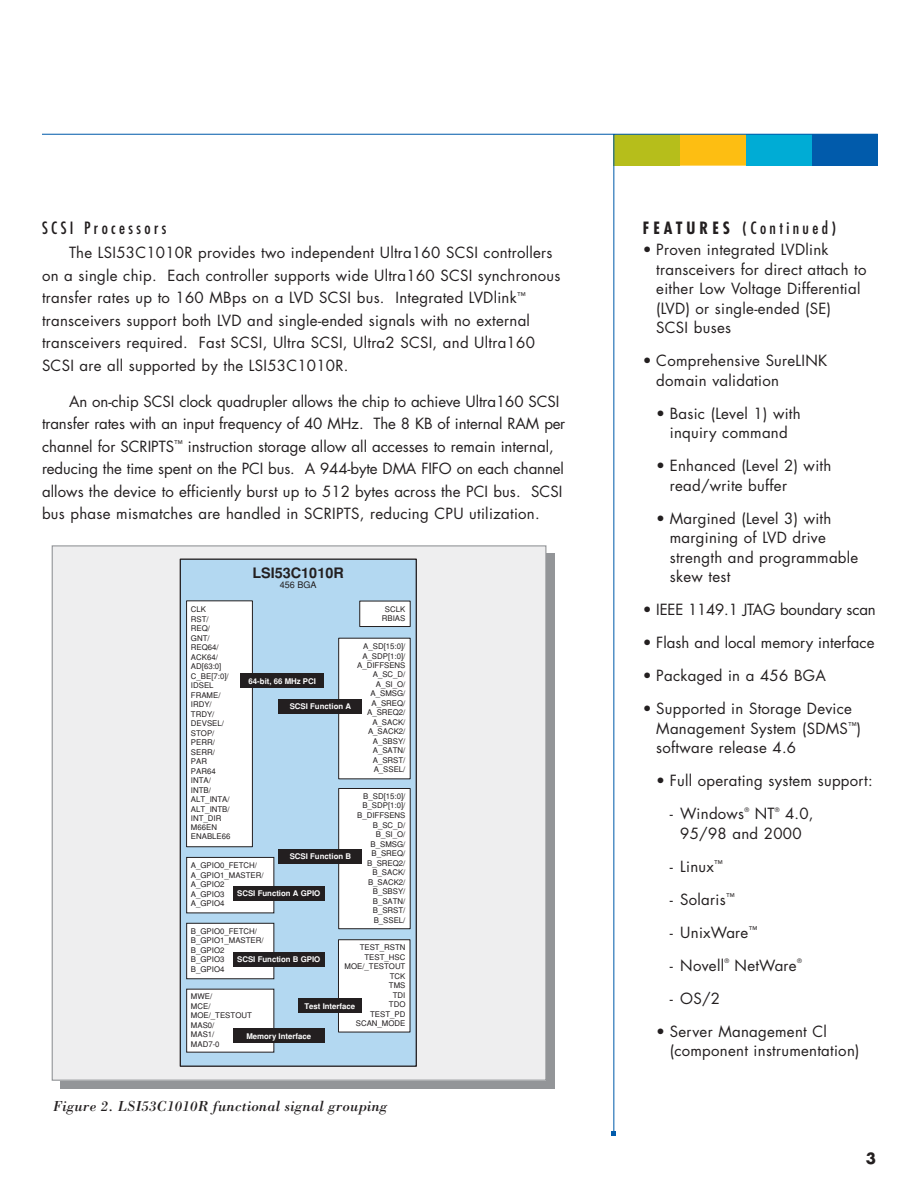
<style>
.page{position:relative;width:918px;height:1188px;background:#fff}
.page>*{position:absolute;margin:0;border:0;box-sizing:border-box;transform-origin:0 0}
.t1{font:condensed 16.5px "Futura";letter-spacing:.205em;color:#231f20}
.t2{font:15px/19.5px "A1 e+DAPLML+Futura";letter-spacing:.02em;color:#231f20}
.t3{font:15px/22.5px "A1 e+DAPLML+Futura";color:#231f20}
.t4{font:italic 15px "Bodoni";letter-spacing:.01em;color:#231f20}
.t5{font:15px "A1 e+DAPLML+Futura";letter-spacing:-.01em;color:#231f20}
.t6{font:700 15px "Futura";color:#231f20}
.t7{font:700 14.4px "Helvetica";color:#231f20}
.t8{font:9.15px "Helvetica";color:#231f20}
.t9{font:7.8px/9.4px "Helvetica";color:#231f20}
.t10{font:700 7.8px "Helvetica";color:#fff}
.t11{font:6px "Futura";color:#231f20}
.s1{font-weight:700}
.s2{font-family:"Futura"}
</style>
<div class="page">
<div style="left:680px;top:134px;width:66px;height:32px;background:#fdbe12"></div>
<div style="left:746px;top:134px;width:66px;height:32px;background:#00acd5"></div>
<div style="left:812px;top:134px;width:66px;height:32px;background:#015bab"></div>
<div style="left:614px;top:134px;width:66px;height:32px;background:#b6be1b"></div>
<hr style="left:42px;top:134px;width:836px;height:1px;background:#015bab">
<hr style="left:613px;top:134px;width:1px;height:999px;background:#015bab">
<svg style="left:612px;top:1131px;width:4px;height:4px"></svg>
<div style="left:60px;top:554px;width:495px;height:535px;background:#939598"></div>
<div style="left:52px;top:546px;width:494px;height:534px;background:#eeeeef"></div>
<div style="left:180px;top:559px;width:236px;height:507px;background:#b3d8f1"></div>
<div style="left:180px;top:559px;width:237px;height:508px;border:1px solid #231f20"></div>
<div style="left:187px;top:601px;width:65px;height:246px;background:#fff"></div>
<div style="left:186px;top:601px;width:67px;height:246px;border:1px solid #231f20"></div>
<div style="left:339px;top:638px;width:71px;height:141px;background:#fff"></div>
<div style="left:338px;top:638px;width:73px;height:141px;border:1px solid #231f20"></div>
<div style="left:360px;top:601px;width:50px;height:26px;background:#fff"></div>
<div style="left:359px;top:601px;width:52px;height:26px;border:1px solid #231f20"></div>
<div style="left:187px;top:857px;width:87px;height:56px;background:#fff"></div>
<div style="left:186px;top:857px;width:88px;height:56px;border:1px solid #231f20"></div>
<div style="left:187px;top:923px;width:87px;height:56px;background:#fff"></div>
<div style="left:186px;top:923px;width:88px;height:56px;border:1px solid #231f20"></div>
<div style="left:187px;top:989px;width:87px;height:63px;background:#fff"></div>
<div style="left:240px;top:673px;width:84px;height:15px;background:#231f20"></div>
<div style="left:278px;top:699px;width:84px;height:14px;background:#231f20"></div>
<div style="left:338px;top:940px;width:72px;height:92px;background:#fff"></div>
<div style="left:338px;top:939px;width:72px;height:93px;border:1px solid #231f20"></div>
<div style="left:339px;top:788px;width:71px;height:141px;background:#fff"></div>
<div style="left:338px;top:788px;width:73px;height:141px;border:1px solid #231f20"></div>
<div style="left:278px;top:849px;width:84px;height:14px;background:#231f20"></div>
<div style="left:298px;top:999px;width:63px;height:14px;background:#231f20"></div>
<div style="left:233px;top:886px;width:92px;height:15px;background:#231f20"></div>
<div style="left:233px;top:952px;width:92px;height:14px;background:#231f20"></div>
<div style="left:233px;top:1028px;width:92px;height:15px;background:#231f20"></div>
<p class="t1" style="left:42px;top:221px;width:126px">SCSI Processors</p>
<p class="t2" style="left:42px;top:243px;width:520px;line-height:22.5px;text-indent:27px">The LSI53C1010R provides two independent Ultra160 SCSI controllers on a single chip. Each controller supports wide Ultra160 SCSI synchronous transfer rates up to 160 MBps on a LVD SCSI bus. Integrated LVDlink<sup>™ </sup>transceivers support both LVD and single-ended signals with no external transceivers required. Fast SCSI, Ultra SCSI, Ultra2 SCSI, and Ultra160<br>SCSI are all supported by the LSI53C1010R.</p>
<p class="t3" style="left:42px;top:391px;width:525px;text-indent:27px">An on-chip SCSI clock quadrupler allows the chip to achieve Ultra160 SCSI transfer rates with an input frequency of 40 MHz. The 8 KB of internal RAM per channel for SCRIPTS<sup>™</sup> instruction storage allow all accesses to remain internal, reducing the time spent on the PCI bus. A 944-byte DMA FIFO on each channel allows the device to efficiently burst up to 512 bytes across the PCI bus. SCSI bus phase mismatches are handled in SCRIPTS, reducing CPU utilization.</p>
<p class="t7" style="left:252px;top:567px;width:93px">LSI53C1010R</p>
<p class="t8" style="left:280px;top:582px;width:38px">456 BGA</p>
<p class="t9" style="left:191px;top:605px;width:41px">CLK<br>RST/<br>REQ/<br>GNT/<br>REQ64/<br>ACK64/<br>AD[63:0]<br>C_BE[7:0]/<br>IDSEL<br>FRAME/<br>IRDY/<br>TRDY/<br>DEVSEL/<br>STOP/<br>PERR/<br>SERR/<br>PAR<br>PAR64<br>INTA/<br>INTB/<br>ALT_INTA/<br>ALT_INTB/<br>INT_DIR<br>M66EN<br>ENABLE66</p>
<p class="t9" style="left:382px;top:605px;width:25px;text-align:center">SCLK<br>RBIAS</p>
<p class="t9" style="left:357px;top:642px;width:50px;text-align:right">A_SD[15:0]/<br>A_SDP[1:0]/<br>A_DIFFSENS</p>
<p class="t9" style="left:367px;top:671px;width:40px;text-align:right">A_SC_D/<br>A_SI_O/<br>A_SMSG/<br>A_SREQ/<br>A_SREQ2/<br>A_SACK/<br>A_SACK2/<br>A_SBSY/<br>A_SATN/<br>A_SRST/<br>A_SSEL/</p>
<p class="t9" style="left:357px;top:792px;width:50px;text-align:right">B_SD[15:0]/<br>B_SDP[1:0]/<br>B_DIFFSENS<br>B_SC_D/<br>B_SI_O/<br>B_SMSG/<br>B_SREQ/<br>B_SREQ2/<br>B_SACK/<br>B_SACK2/<br>B_SBSY/<br>B_SATN/<br>B_SRST/<br>B_SSEL/</p>
<p class="t9" style="left:345px;top:944px;width:62px;text-align:right">TEST_RSTN<br>TEST_HSC<br>MOE/_TESTOUT<br>TCK<br>TMS<br>TDI<br>TDO<br>TEST_PD<br>SCAN_MODE</p>
<p class="t10" style="left:249px;top:678px;width:69px">64-bit, 66 MHz PCI</p>
<p class="t10" style="left:290px;top:704px;width:63px">SCSI Function A</p>
<p class="t10" style="left:290px;top:854px;width:63px">SCSI Function B</p>
<p class="t9" style="left:191px;top:862px;width:74px">A_GPIO0_FETCH/<br>A_GPIO1_MASTER/<br>A_GPIO2<br>A_GPIO3<br>A_GPIO4</p>
<p class="t9" style="left:191px;top:927px;width:74px">B_GPIO0_FETCH/<br>B_GPIO1_MASTER/<br>B_GPIO2<br>B_GPIO3<br>B_GPIO4</p>
<p class="t9" style="left:191px;top:993px;width:62px">MWE/<br>MCE/<br>MOE/_TESTOUT<br>MAS0/<br>MAS1/<br>MAD7-0</p>
<p class="t10" style="left:237px;top:891px;width:85px">SCSI Function A GPIO</p>
<p class="t10" style="left:237px;top:957px;width:85px">SCSI Function B GPIO</p>
<p class="t10" style="left:304px;top:1003px;width:52px">Test Interface</p>
<p class="t10" style="left:246px;top:1033px;width:66px">Memory Interface</p>
<p class="t4" style="left:53px;top:1101px;width:336px">Figure 2. LSI53C1010R functional signal grouping</p>
<p class="t1" style="left:643px;top:221px;width:195px"><span class="s1">FEATURES</span> (Continued)</p>
<p class="t2" style="left:656px;top:241px;width:212px;text-indent:-14px"><span class="s2">•</span> Proven integrated LVDlink transceivers for direct attach to either Low Voltage Differential (LVD) or single-ended (SE)<br>SCSI buses</p>
<p class="t2" style="left:656px;top:352px;width:173px;text-indent:-14px"><span class="s2">•</span> Comprehensive SureLINK domain validation</p>
<p class="t2" style="left:656px;top:405px;width:146px;text-align:center"><span class="s2">•</span> Basic (Level 1) with inquiry command</p>
<p class="t2" style="left:670px;top:457px;width:163px;text-indent:-14px"><span class="s2">•</span> Enhanced (Level 2) with read/write buffer</p>
<p class="t2" style="left:670px;top:510px;width:190px;text-indent:-14px"><span class="s2">•</span> Margined (Level 3) with margining of LVD drive strength and programmable skew test</p>
<p class="t5" style="left:643px;top:603px;width:234px"><span class="s2">•</span> IEEE 1149.1 JTAG boundary scan</p>
<p class="t3" style="left:643px;top:633px;width:233px"><span class="s2">•</span> Flash and local memory interface</p>
<p class="t2" style="left:643px;top:667px;width:185px"><span class="s2">•</span> Packaged in a 456 BGA</p>
<p class="t2" style="left:656px;top:700px;width:206px;text-indent:-13px"><span class="s2">•</span> Supported in Storage Device<br>Management System (SDMS<sup>™</sup>) software release 4.6</p>
<p class="t2" style="left:656px;top:772px;width:218px"><span class="s2">•</span> Full operating system support:</p>
<p class="t2" style="left:670px;top:805px;width:76px">- Windows</p>
<p class="t11" style="left:745px;top:807px;width:6px">®</p>
<p class="t2" style="left:755px;top:805px;width:21px">NT</p>
<p class="t11" style="left:775px;top:807px;width:6px">®</p>
<p class="t2" style="left:680px;top:805px;width:135px;text-indent:105px">4.0,<br>95/98 and 2000</p>
<p class="t2" style="left:670px;top:858px;width:54px">- Linux<sup>™</sup></p>
<p class="t2" style="left:670px;top:891px;width:66px">- Solaris<sup>™</sup></p>
<p class="t2" style="left:670px;top:924px;width:89px">- UnixWare<sup>™</sup></p>
<p class="t2" style="left:670px;top:957px;width:56px">- Novell</p>
<p class="t11" style="left:724px;top:958px;width:6px">®</p>
<p class="t2" style="left:735px;top:957px;width:64px">NetWare</p>
<p class="t11" style="left:797px;top:958px;width:6px">®</p>
<p class="t2" style="left:670px;top:990px;width:52px">- OS/2</p>
<p class="t2" style="left:670px;top:1023px;width:191px;text-indent:-14px"><span class="s2">•</span> Server Management Cl (component instrumentation)</p>
<p class="t6" style="left:866px;top:1151px;width:12px">3</p>
</div>
